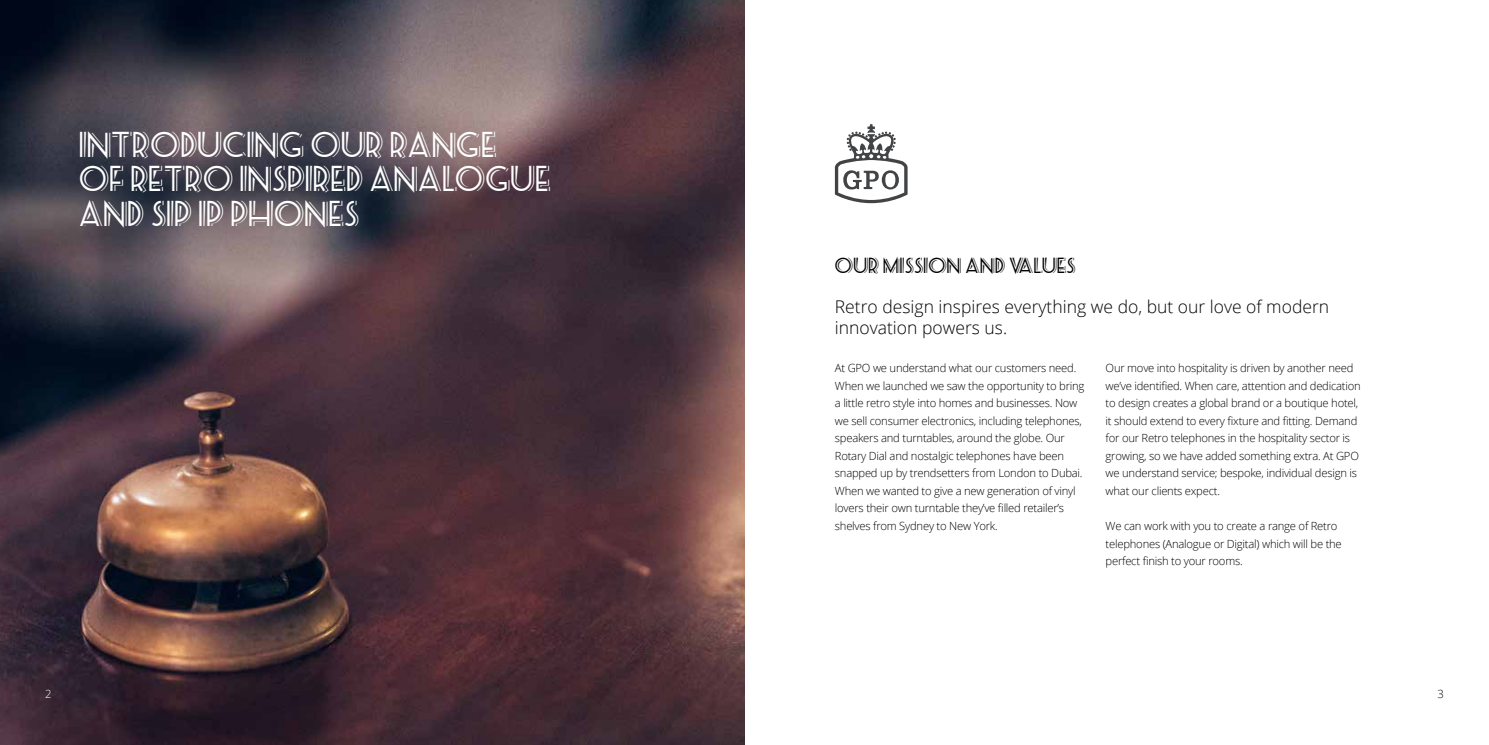
<style>
.page{position:relative;width:1489px;height:745px;background:#fff}
.page>*{position:absolute;margin:0;border:0;box-sizing:border-box;transform-origin:0 0}
.t1{font:28.75px/34.5px "Seaside Resort NF";color:#fff}
.t2{font:300 17.5px/21px "Open Sans";color:#000}
.t3{font:17.5px "Seaside Resort NF";color:#000}
.t4{font:300 11.25px/17.5px "Open Sans";letter-spacing:-.02em;color:#000}
.t5{font:300 11.25px "Open Sans";color:#fff}
</style>
<div class="page">
<img style="left:0;top:0;width:744px;height:744px">
<svg style="left:834px;top:124px;width:73px;height:79px"></svg>
<h1 class="t1" style="left:79px;top:127px;width:473px">INTRODUCING OUR RANGE<br>OF RETRO INSPIRED ANALOGUE<br>AND SIP IP PHONES</h1>
<h2 class="t3" style="left:834px;top:253px;width:242px">OUR MISSION AND VALUES</h2>
<h2 class="t2" style="left:834px;top:295px;width:496px">Retro design inspires everything we do, but our love of modern innovation powers us.</h2>
<p class="t4" style="left:834px;top:359px;width:251px">At GPO we understand what our customers need.<br>When we launched we saw the opportunity to bring a little retro style into homes and businesses. Now we sell consumer electronics, including telephones, speakers and turntables, around the globe. Our Rotary Dial and nostalgic telephones have been snapped up by trendsetters from London to Dubai.<br>When we wanted to give a new generation of vinyl lovers their own turntable they’ve filled retailer’s shelves from Sydney to New York.</p>
<p class="t4" style="left:1105px;top:359px;width:257px">Our move into hospitality is driven by another need we’ve identified. When care, attention and dedication to design creates a global brand or a boutique hotel, it should extend to every fixture and fitting. Demand for our Retro telephones in the hospitality sector is growing, so we have added something extra. At GPO we understand service; bespoke, individual design is what our clients expect.</p>
<p class="t4" style="left:1105px;top:516px;width:238px">We can work with you to create a range of Retro telephones (Analogue or Digital) which will be the perfect finish to your rooms.</p>
<p class="t5" style="left:45px;top:685px;width:8px">2</p>
<p class="t4" style="left:1437px;top:684px;width:8px">3</p>
</div>
